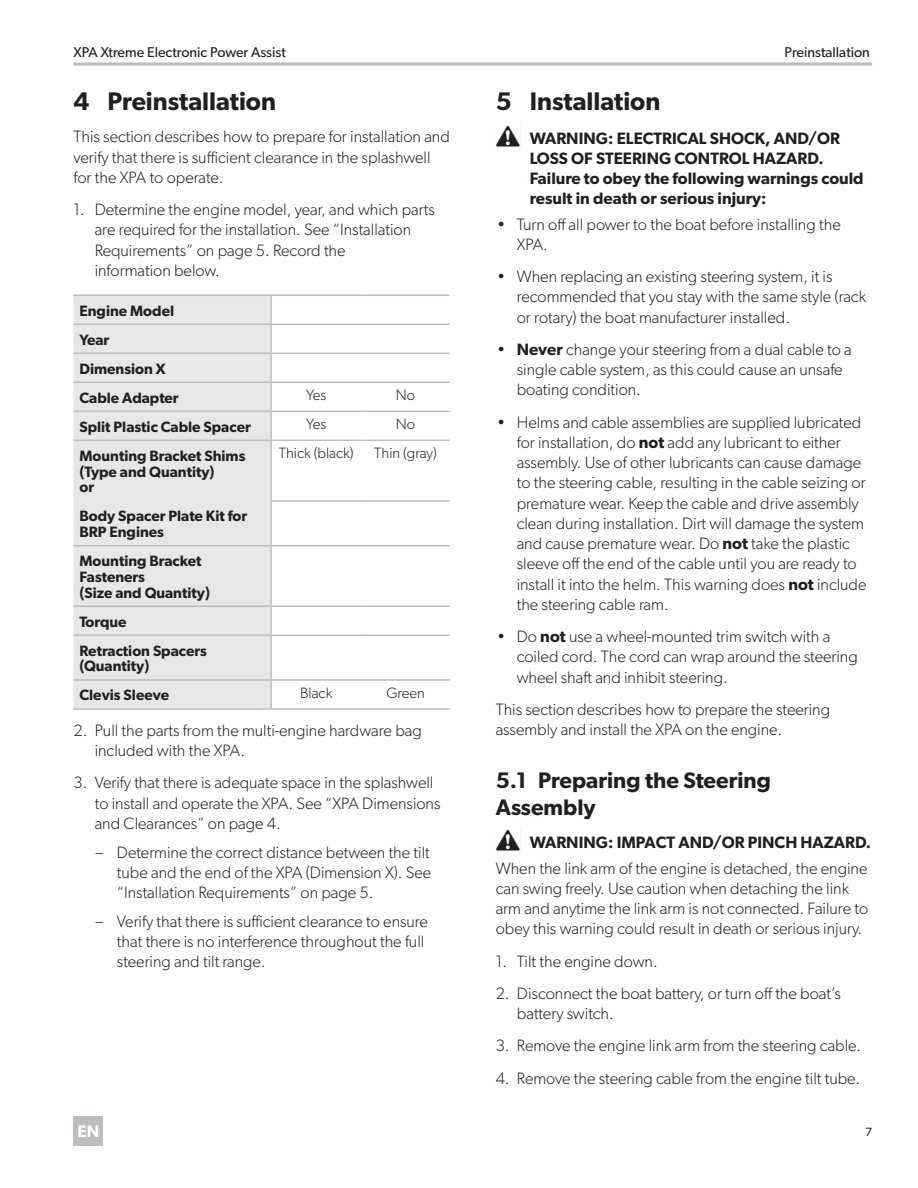
<style>
.page{position:relative;width:918px;height:1188px;background:#fff}
.page>*{position:absolute;margin:0;border:0;box-sizing:border-box;transform-origin:0 0}
.t1{font:600 25.5px "Gibson";color:#231f20}
.t2{font:600 22.5px/27px "Gibson";color:#231f20}
.t3{font:600 16.65px "Gibson";color:#fff}
.t4{font:300 16.5px/20.2px "Gibson";color:#231f20}
.t5{font:600 16.5px/20.2px "Gibson";color:#231f20}
.t6{font:600 15px/29px "Gibson";color:#231f20}
.t7{font:300 15px "Gibson";color:#231f20}
.t8{font:14.25px "Gibson";color:#231f20}
.t9{font:12px "Gibson";color:#231f20}
.s1{font-weight:600}
</style>
<div class="page">
<hr style="left:73px;top:62px;width:799px;height:3px;background:#bcbdc0">
<div style="left:74px;top:1116px;width:29px;height:30px;background:#bdbec1"></div>
<div style="left:73px;top:296px;width:197px;height:412px;background:#e6e7e9"></div>
<hr style="left:270px;top:296px;width:2px;height:28px;background:#bcbdc0">
<hr style="left:270px;top:325px;width:2px;height:28px;background:#bcbdc0">
<hr style="left:270px;top:354px;width:2px;height:28px;background:#bcbdc0">
<hr style="left:270px;top:383px;width:2px;height:28px;background:#bcbdc0">
<hr style="left:270px;top:412px;width:2px;height:28px;background:#bcbdc0">
<hr style="left:270px;top:441px;width:2px;height:59px;background:#bcbdc0">
<hr style="left:270px;top:502px;width:2px;height:43px;background:#bcbdc0">
<hr style="left:270px;top:546px;width:2px;height:59px;background:#bcbdc0">
<hr style="left:270px;top:607px;width:2px;height:27px;background:#bcbdc0">
<hr style="left:270px;top:636px;width:2px;height:43px;background:#bcbdc0">
<hr style="left:270px;top:681px;width:2px;height:27px;background:#bcbdc0">
<hr style="left:271px;top:295px;width:90px;height:1px;background:#bcbdc0">
<hr style="left:361px;top:295px;width:89px;height:1px;background:#bcbdc0">
<hr style="left:271px;top:324px;width:90px;height:1px;background:#bcbdc0">
<hr style="left:361px;top:324px;width:89px;height:1px;background:#bcbdc0">
<hr style="left:271px;top:353px;width:90px;height:1px;background:#bcbdc0">
<hr style="left:361px;top:353px;width:89px;height:1px;background:#bcbdc0">
<hr style="left:271px;top:382px;width:90px;height:1px;background:#bcbdc0">
<hr style="left:361px;top:382px;width:89px;height:1px;background:#bcbdc0">
<hr style="left:271px;top:411px;width:90px;height:1px;background:#bcbdc0">
<hr style="left:361px;top:411px;width:89px;height:1px;background:#bcbdc0">
<hr style="left:271px;top:440px;width:90px;height:1px;background:#bcbdc0">
<hr style="left:361px;top:440px;width:89px;height:1px;background:#bcbdc0">
<hr style="left:270px;top:500px;width:91px;height:2px;background:#bcbdc0">
<hr style="left:361px;top:500px;width:89px;height:2px;background:#bcbdc0">
<hr style="left:271px;top:545px;width:90px;height:1px;background:#bcbdc0">
<hr style="left:361px;top:545px;width:89px;height:1px;background:#bcbdc0">
<hr style="left:271px;top:605px;width:90px;height:2px;background:#bcbdc0">
<hr style="left:361px;top:605px;width:89px;height:2px;background:#bcbdc0">
<hr style="left:271px;top:634px;width:90px;height:2px;background:#bcbdc0">
<hr style="left:361px;top:634px;width:89px;height:2px;background:#bcbdc0">
<hr style="left:271px;top:679px;width:90px;height:2px;background:#bcbdc0">
<hr style="left:361px;top:679px;width:89px;height:2px;background:#bcbdc0">
<hr style="left:271px;top:708px;width:90px;height:2px;background:#bcbdc0">
<hr style="left:361px;top:708px;width:89px;height:2px;background:#bcbdc0">
<hr style="left:73px;top:324px;width:198px;height:1px;background:#bcbdc0">
<hr style="left:73px;top:353px;width:198px;height:1px;background:#bcbdc0">
<hr style="left:73px;top:382px;width:198px;height:1px;background:#bcbdc0">
<hr style="left:73px;top:295px;width:198px;height:1px;background:#bcbdc0">
<hr style="left:73px;top:411px;width:198px;height:1px;background:#bcbdc0">
<hr style="left:73px;top:440px;width:198px;height:1px;background:#bcbdc0">
<hr style="left:73px;top:545px;width:198px;height:1px;background:#bcbdc0">
<hr style="left:73px;top:605px;width:198px;height:2px;background:#bcbdc0">
<hr style="left:73px;top:634px;width:198px;height:2px;background:#bcbdc0">
<hr style="left:73px;top:679px;width:198px;height:2px;background:#bcbdc0">
<hr style="left:73px;top:708px;width:198px;height:2px;background:#bcbdc0">
<svg style="left:495px;top:123px;width:26px;height:25px"></svg>
<svg style="left:495px;top:827px;width:26px;height:25px"></svg>
<p class="t8" style="left:73px;top:44px;width:214px">XPA Xtreme Electronic Power Assist</p>
<p class="t8" style="left:784px;top:44px;width:87px">Preinstallation</p>
<h1 class="t1" style="left:73px;top:86px;width:204px">4 Preinstallation</h1>
<p class="t4" style="left:73px;top:126px;width:378px">This section describes how to prepare for installation and verify that there is sufficient clearance in the splashwell for the XPA to operate.</p>
<p class="t4" style="left:95px;top:199px;width:342px;text-indent:-21px">1. Determine the engine model, year, and which parts are required for the installation. See “Installation Requirements” on page 5. Record the<br>information below.</p>
<p class="t6" style="left:79px;top:296px;width:101px">Engine Model<br>Year<br>Dimension X<br>Cable Adapter</p>
<h1 class="t1" style="left:496px;top:86px;width:166px">5 Installation</h1>
<p class="t5" style="left:530px;top:127px;width:335px">WARNING: ELECTRICAL SHOCK, AND/OR LOSS OF STEERING CONTROL HAZARD.<br>Failure to obey the following warnings could result in death or serious injury:</p>
<p class="t4" style="left:517px;top:214px;width:326px;text-indent:-20px">• Turn off all power to the boat before installing the<br>XPA.</p>
<p class="t4" style="left:517px;top:266px;width:351px;text-indent:-20px">• When replacing an existing steering system, it is recommended that you stay with the same style (rack or rotary) the boat manufacturer installed.</p>
<p class="t4" style="left:517px;top:339px;width:337px;text-indent:-20px">• <span class="s1">Never</span> change your steering from a dual cable to a single cable system, as this could cause an unsafe boating condition.</p>
<p class="t4" style="left:517px;top:412px;width:351px;text-indent:-20px">• Helms and cable assemblies are supplied lubricated for installation, do <span class="s1">not</span> add any lubricant to either assembly. Use of other lubricants can cause damage to the steering cable, resulting in the cable seizing or premature wear. Keep the cable and drive assembly clean during installation. Dirt will damage the system and cause premature wear. Do <span class="s1">not</span> take the plastic sleeve off the end of the cable until you are ready to install it into the helm. This warning does <span class="s1">not</span> include the steering cable ram.</p>
<p class="t4" style="left:517px;top:626px;width:343px;text-indent:-20px">• Do <span class="s1">not</span> use a wheel-mounted trim switch with a coiled cord. The cord can wrap around the steering wheel shaft and inhibit steering.</p>
<p class="t4" style="left:496px;top:699px;width:336px">This section describes how to prepare the steering assembly and install the XPA on the engine.</p>
<h2 class="t2" style="left:496px;top:766px;width:277px">5.1 Preparing the Steering<br>Assembly</h2>
<p class="t5" style="left:530px;top:832px;width:343px">WARNING: IMPACT AND/OR PINCH HAZARD.</p>
<p class="t4" style="left:496px;top:858px;width:374px">When the link arm of the engine is detached, the engine can swing freely. Use caution when detaching the link arm and anytime the link arm is not connected. Failure to obey this warning could result in death or serious injury.</p>
<p class="t4" style="left:496px;top:951px;width:163px">1. Tilt the engine down.</p>
<p class="t4" style="left:517px;top:983px;width:325px;text-indent:-21px">2. Disconnect the boat battery, or turn off the boat’s battery switch.</p>
<p class="t4" style="left:496px;top:1035px;width:367px">3. Remove the engine link arm from the steering cable.</p>
<p class="t4" style="left:496px;top:1068px;width:366px">4. Remove the steering cable from the engine tilt tube.</p>
<p class="t7" style="left:306px;top:386px;width:22px">Yes</p>
<p class="t7" style="left:396px;top:386px;width:21px">No</p>
<p class="t6" style="left:79px;top:412px;width:173px">Split Plastic Cable Spacer</p>
<p class="t7" style="left:306px;top:415px;width:22px">Yes</p>
<p class="t7" style="left:396px;top:415px;width:21px">No</p>
<p class="t6" style="left:79px;top:447px;width:167px;line-height:15.8px">Mounting Bracket Shims (Type and Quantity)<br>or</p>
<p class="t7" style="left:279px;top:444px;width:76px">Thick (black)</p>
<p class="t7" style="left:374px;top:444px;width:64px">Thin (gray)</p>
<p class="t6" style="left:79px;top:508px;width:169px;line-height:15.8px">Body Spacer Plate Kit for<br>BRP Engines</p>
<p class="t6" style="left:79px;top:553px;width:132px;line-height:15.8px">Mounting Bracket<br>Fasteners<br>(Size and Quantity)</p>
<p class="t6" style="left:79px;top:607px;width:129px">Torque<br>Retraction Spacers</p>
<p class="t6" style="left:79px;top:651px;width:91px">(Quantity)<br>Clevis Sleeve</p>
<p class="t7" style="left:300px;top:684px;width:34px">Black</p>
<p class="t7" style="left:386px;top:684px;width:40px">Green</p>
<p class="t4" style="left:95px;top:720px;width:329px;text-indent:-21px">2. Pull the parts from the multi-engine hardware bag included with the XPA.</p>
<p class="t4" style="left:95px;top:772px;width:347px;text-indent:-21px">3. Verify that there is adequate space in the splashwell to install and operate the XPA. See “XPA Dimensions and Clearances” on page 4.</p>
<p class="t4" style="left:117px;top:842px;width:316px;text-align:justify;text-indent:-21px">– Determine the correct distance between the tilt tube and the end of the XPA (Dimension X). See “Installation Requirements” on page 5.</p>
<p class="t4" style="left:117px;top:911px;width:313px;text-indent:-21px">– Verify that there is sufficient clearance to ensure that there is no interference throughout the full steering and tilt range.</p>
<p class="t3" style="left:78px;top:1121px;width:23px">EN</p>
<p class="t9" style="left:865px;top:1125px;width:9px">7</p>
</div>
